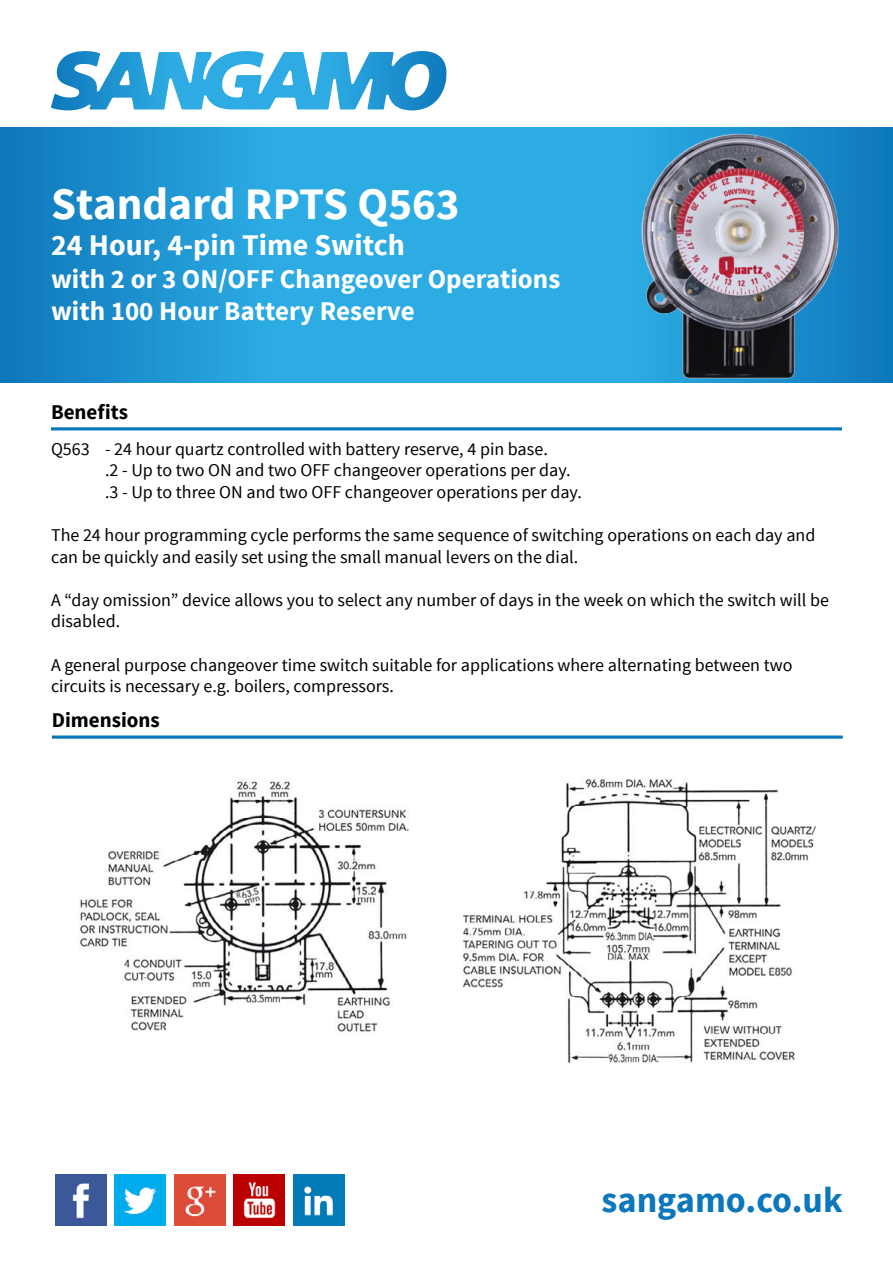
<style>
.page{position:relative;width:893px;height:1263px;background:#fff}
.page>*{position:absolute;margin:0;border:0;box-sizing:border-box;transform-origin:0 0}
.t1{font:700 45px "Source Sans Pro";color:#fff}
.t2{font:700 36px "Source Sans Pro";color:#0c77bb}
.t3{font:700 30px "Source Sans Pro";color:#fff}
.t4{font:700 27px/32.4px "Source Sans Pro";color:#fff}
.t5{font:700 21px "Source Sans Pro";color:#000}
.t6{font:18px/21.6px "Source Sans Pro";color:#000}
</style>
<div class="page">
<svg style="left:74px;top:51px;width:347px;height:47px"></svg>
<svg style="left:0;top:128px;width:893px;height:255px;background:#239dd8"></svg>
<img style="left:639px;top:130px;width:202px;height:251px">
<hr style="left:51px;top:427px;width:791px;height:3px;background:#0c77bb">
<svg style="left:52px;top:735px;width:791px;height:4px;background:#3c92c8"></svg>
<img style="left:55px;top:1174px;width:51px;height:51px">
<img style="left:115px;top:1174px;width:51px;height:51px">
<img style="left:174px;top:1174px;width:51px;height:51px">
<img style="left:293px;top:1174px;width:51px;height:51px">
<img style="left:234px;top:1174px;width:51px;height:51px">
<img style="left:80px;top:779px;width:736px;height:285px">
<h1 class="t1" style="left:51px;top:175px;width:410px">Standard RPTS Q563</h1>
<h3 class="t3" style="left:51px;top:226px;width:356px">24 Hour, 4-pin Time Switch</h3>
<h3 class="t4" style="left:51px;top:263px;width:511px">with 2 or 3 ON/OFF Changeover Operations with 100 Hour Battery Reserve</h3>
<p class="t5" style="left:51px;top:398px;width:79px">Benefits</p>
<p class="t6" style="left:105px;top:438px;width:478px;text-indent:-54px">Q563 - 24 hour quartz controlled with battery reserve, 4 pin base.<br>.2 - Up to two ON and two OFF changeover operations per day. .3 - Up to three ON and two OFF changeover operations per day.</p>
<p class="t6" style="left:51px;top:525px;width:766px">The 24 hour programming cycle performs the same sequence of switching operations on each day and can be quickly and easily set using the small manual levers on the dial.</p>
<p class="t6" style="left:51px;top:589px;width:779px">A “day omission” device allows you to select any number of days in the week on which the switch will be disabled.</p>
<p class="t6" style="left:51px;top:654px;width:743px">A general purpose changeover time switch suitable for applications where alternating between two circuits is necessary e.g. boilers, compressors.</p>
<p class="t5" style="left:52px;top:706px;width:110px">Dimensions</p>
<h2 class="t2" style="left:602px;top:1177px;width:243px">sangamo.co.uk</h2>
</div>
